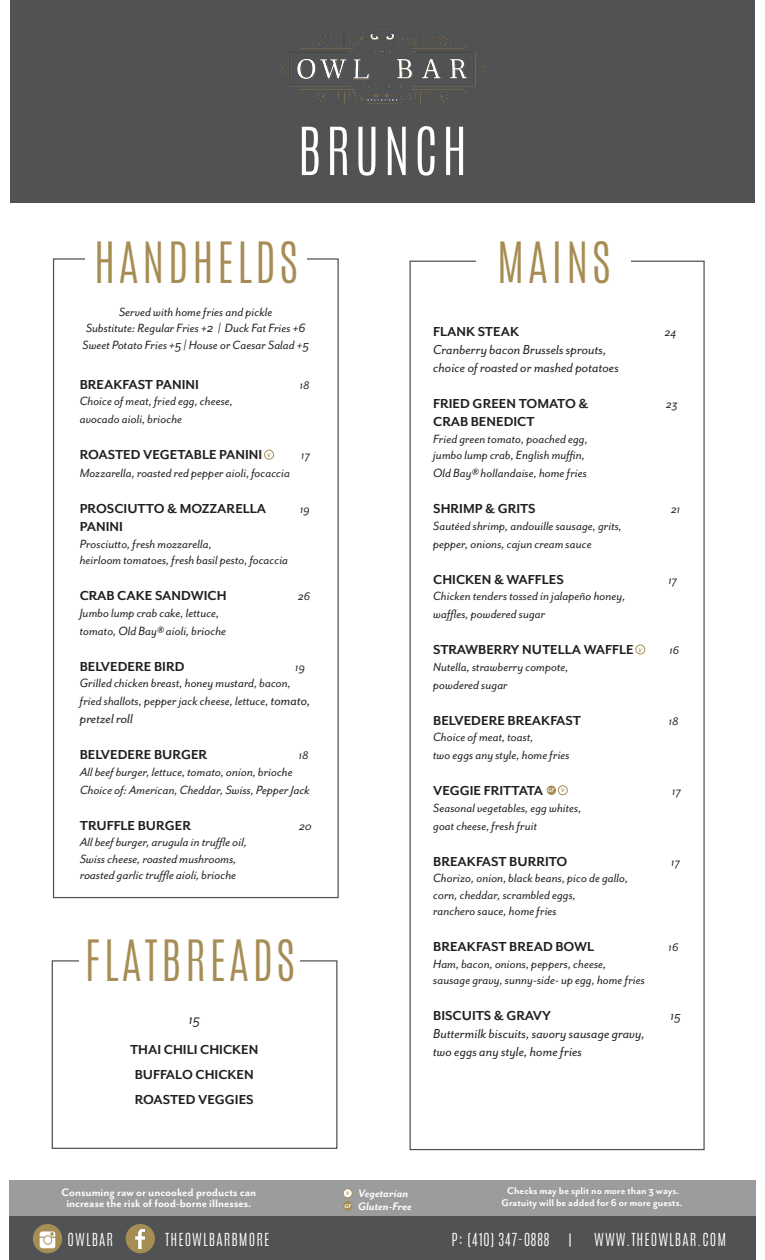
<style>
.page{position:relative;width:765px;height:1260px;background:#fff}
.page>*{position:absolute;margin:0;border:0;box-sizing:border-box;transform-origin:0 0}
.t1{font:300 56.25px "Antonio";letter-spacing:.07em;color:#fff}
.t2{font:300 47.5px "Antonio";letter-spacing:.07em;color:#a68d54}
.t3{font:700 15px "Mr Eaves San OT";color:#231f20}
.t4{font:italic 15px "Mr Eaves San OT";color:#231f20}
.t5{font:300 15px "Antonio";letter-spacing:.07em;color:#fff}
.t6{font:italic 13.75px/18px "Mr Eaves San OT";color:#231f20}
.t7{font:700 12.5px "Mr Eaves San OT";color:#fff}
.t8{font:italic 12.5px "Mr Eaves San OT";color:#231f20}
.t9{font:italic 700 12.5px "Mr Eaves San OT";color:#fff}
.t10{font:700 11.25px "Mr Eaves San OT";color:#fff}
.t11{font:italic 700 6.38px "Mr Eaves San OT";color:#fff}
.t12{font:italic 700 6.25px "Mr Eaves San OT";color:#fff}
.t13{font:italic 700 6px "Mr Eaves San OT";color:#a68d54}
.s1{font-size:15px}
</style>
<div class="page">
<div style="left:52px;top:960px;width:285px;height:189px;border:1px solid #505254"></div>
<div style="left:9px;top:1216px;width:747px;height:44px;background:#505254"></div>
<div style="left:33px;top:1224px;width:29px;height:29px;background:#a68d54;border-radius:50%"></div>
<img style="left:39px;top:1231px;width:17px;height:18px">
<div style="left:126px;top:1224px;width:29px;height:29px;background:#a68d54;border-radius:50%"></div>
<img style="left:132px;top:1226px;width:17px;height:23px">
<div style="left:264px;top:450px;width:10px;height:9px;border:1px solid #a68d54;border-radius:50%"></div>
<div style="left:9px;top:1180px;width:747px;height:36px;background:#9b9c9d"></div>
<div style="left:343px;top:1201px;width:9px;height:10px;background:#a68d54;border-radius:50%"></div>
<div style="left:343px;top:1189px;width:9px;height:9px;background:#fff;border-radius:50%"></div>
<div style="left:343px;top:1189px;width:9px;height:9px;border:1px solid #a68d54;border-radius:50%"></div>
<div style="left:558px;top:786px;width:10px;height:9px;border:1px solid #a68d54;border-radius:50%"></div>
<div style="left:547px;top:786px;width:9px;height:9px;background:#a68d54;border-radius:50%"></div>
<div style="left:636px;top:645px;width:9px;height:9px;border:1px solid #a68d54;border-radius:50%"></div>
<div style="left:10px;top:0;width:745px;height:202px;background:#505254"></div>
<img style="left:279px;top:29px;width:206px;height:75px">
<div style="left:80px;top:924px;width:220px;height:60px;background:#fff"></div>
<p class="t1" style="left:297px;top:111px;width:172px">BRUNCH</p>
<p class="t2" style="left:94px;top:228px;width:206px">HANDHELDS</p>
<p class="t2" style="left:497px;top:228px;width:115px">MAINS</p>
<p class="t6" style="left:119px;top:303px;width:155px">Served with home fries and pickle</p>
<p class="t6" style="left:86px;top:319px;width:221px">Substitute: Regular Fries +2 | Duck Fat Fries +6</p>
<p class="t6" style="left:82px;top:336px;width:228px">Sweet Potato Fries +5 | House or Caesar Salad +5</p>
<p class="t3" style="left:80px;top:376px;width:121px">BREAKFAST PANINI</p>
<p class="t8" style="left:300px;top:378px;width:11px">18</p>
<p class="t6" style="left:80px;top:392px;width:155px">Choice of meat, fried egg, cheese,</p>
<p class="t6" style="left:80px;top:410px;width:104px">avocado aioli, brioche</p>
<p class="t3" style="left:80px;top:446px;width:184px">ROASTED VEGETABLE PANINI</p>
<p class="t8" style="left:301px;top:449px;width:10px">17</p>
<p class="t6" style="left:80px;top:464px;width:212px">Mozzarella, roasted red pepper aioli, focaccia</p>
<p class="t3" style="left:80px;top:500px;width:188px">PROSCIUTTO &amp; MOZZARELLA</p>
<p class="t8" style="left:300px;top:503px;width:11px">19</p>
<p class="t3" style="left:80px;top:518px;width:45px">PANINI</p>
<p class="t6" style="left:80px;top:535px;width:134px">Prosciutto, fresh mozzarella,</p>
<p class="t6" style="left:80px;top:551px;width:210px">heirloom tomatoes, fresh basil pesto, focaccia</p>
<p class="t3" style="left:80px;top:587px;width:148px">CRAB CAKE SANDWICH</p>
<p class="t8" style="left:298px;top:590px;width:14px">26</p>
<p class="t6" style="left:80px;top:604px;width:141px">Jumbo lump crab cake, lettuce,</p>
<p class="t6" style="left:80px;top:622px;width:148px">tomato, Old Bay® aioli, brioche</p>
<p class="t3" style="left:80px;top:658px;width:106px">BELVEDERE BIRD</p>
<p class="t8" style="left:295px;top:660px;width:11px">19</p>
<p class="t6" style="left:80px;top:674px;width:232px">Grilled chicken breast, honey mustard, bacon, fried shallots, pepper jack cheese, lettuce, <span class="s1">tomato,</span></p>
<p class="t4" style="left:80px;top:711px;width:55px">pretzel roll</p>
<p class="t3" style="left:80px;top:746px;width:129px">BELVEDERE BURGER</p>
<p class="t8" style="left:299px;top:749px;width:11px">18</p>
<p class="t6" style="left:80px;top:763px;width:215px">All beef burger, lettuce, tomato, onion, brioche</p>
<p class="t6" style="left:80px;top:781px;width:233px">Choice of: American, Cheddar, Swiss, Pepper Jack</p>
<p class="t3" style="left:80px;top:817px;width:113px">TRUFFLE BURGER</p>
<p class="t8" style="left:299px;top:819px;width:15px">20</p>
<p class="t6" style="left:80px;top:833px;width:170px">All beef burger, arugula in truffle oil,</p>
<p class="t6" style="left:80px;top:850px;width:159px">Swiss cheese, roasted mushrooms,</p>
<p class="t6" style="left:80px;top:866px;width:158px">roasted garlic truffle aioli, brioche</p>
<p class="t13" style="left:267px;top:452px;width:5px">V</p>
<p class="t2" style="left:84px;top:927px;width:212px">FLATBREADS</p>
<p class="t4" style="left:189px;top:1012px;width:13px">15</p>
<p class="t3" style="left:130px;top:1041px;width:130px">THAI CHILI CHICKEN</p>
<p class="t3" style="left:135px;top:1066px;width:121px">BUFFALO CHICKEN</p>
<p class="t3" style="left:135px;top:1091px;width:120px">ROASTED VEGGIES</p>
<p class="t3" style="left:433px;top:323px;width:87px">FLANK STEAK</p>
<p class="t8" style="left:664px;top:326px;width:14px">24</p>
<p class="t4" style="left:433px;top:342px;width:175px">Cranberry bacon Brussels sprouts,</p>
<p class="t4" style="left:433px;top:360px;width:187px">choice of roasted or mashed potatoes</p>
<p class="t3" style="left:433px;top:395px;width:157px">FRIED GREEN TOMATO &amp;</p>
<p class="t8" style="left:666px;top:398px;width:14px">23</p>
<p class="t3" style="left:433px;top:413px;width:103px">CRAB BENEDICT</p>
<p class="t6" style="left:433px;top:430px;width:156px">Fried green tomato, poached egg,</p>
<p class="t6" style="left:433px;top:446px;width:153px">jumbo lump crab, English muffin,</p>
<p class="t6" style="left:433px;top:464px;width:155px">Old Bay® hollandaise, home fries</p>
<p class="t3" style="left:433px;top:500px;width:104px">SHRIMP &amp; GRITS</p>
<p class="t8" style="left:671px;top:503px;width:11px">21</p>
<p class="t6" style="left:433px;top:517px;width:190px">Sautéed shrimp, andouille sausage, grits,</p>
<p class="t6" style="left:433px;top:535px;width:160px">pepper, onions, cajun cream sauce</p>
<p class="t3" style="left:433px;top:571px;width:132px">CHICKEN &amp; WAFFLES</p>
<p class="t8" style="left:669px;top:573px;width:10px">17</p>
<p class="t6" style="left:433px;top:587px;width:194px">Chicken tenders tossed in jalapeño honey,</p>
<p class="t6" style="left:433px;top:605px;width:114px">waffles, powdered sugar</p>
<p class="t3" style="left:433px;top:641px;width:202px">STRAWBERRY NUTELLA WAFFLE</p>
<p class="t8" style="left:669px;top:644px;width:11px">16</p>
<p class="t6" style="left:433px;top:658px;width:137px">Nutella, strawberry compote,</p>
<p class="t6" style="left:433px;top:676px;width:76px">powdered sugar</p>
<p class="t3" style="left:433px;top:712px;width:149px">BELVEDERE BREAKFAST</p>
<p class="t8" style="left:669px;top:714px;width:11px">18</p>
<p class="t6" style="left:433px;top:728px;width:102px">Choice of meat, toast,</p>
<p class="t6" style="left:433px;top:746px;width:138px">two eggs any style, home fries</p>
<p class="t3" style="left:433px;top:782px;width:112px">VEGGIE FRITTATA</p>
<p class="t8" style="left:672px;top:785px;width:10px">17</p>
<p class="t6" style="left:433px;top:799px;width:150px">Seasonal vegetables, egg whites,</p>
<p class="t6" style="left:433px;top:817px;width:106px">goat cheese, fresh fruit</p>
<p class="t3" style="left:433px;top:853px;width:136px">BREAKFAST BURRITO</p>
<p class="t8" style="left:671px;top:855px;width:10px">17</p>
<p class="t6" style="left:433px;top:869px;width:197px">Chorizo, onion, black beans, pico de gallo,</p>
<p class="t6" style="left:433px;top:886px;width:144px">corn, cheddar, scrambled eggs,</p>
<p class="t6" style="left:433px;top:902px;width:125px">ranchero sauce, home fries</p>
<p class="t3" style="left:433px;top:938px;width:162px">BREAKFAST BREAD BOWL</p>
<p class="t8" style="left:669px;top:941px;width:11px">16</p>
<p class="t6" style="left:433px;top:955px;width:175px">Ham, bacon, onions, peppers, cheese,</p>
<p class="t6" style="left:433px;top:971px;width:213px">sausage gravy, sunny-side- up egg, home fries</p>
<p class="t3" style="left:433px;top:1007px;width:119px">BISCUITS &amp; GRAVY</p>
<p class="t6" style="left:671px;top:1007px;width:12px">15</p>
<p class="t4" style="left:433px;top:1026px;width:213px">Buttermilk biscuits, savory sausage gravy,</p>
<p class="t4" style="left:433px;top:1044px;width:150px">two eggs any style, home fries</p>
<p class="t13" style="left:639px;top:646px;width:5px">V</p>
<p class="t11" style="left:548px;top:787px;width:8px">GF</p>
<p class="t13" style="left:561px;top:787px;width:5px">V</p>
<p class="t7" style="left:62px;top:1185px;width:196px">Consuming raw or uncooked products can</p>
<p class="t13" style="left:346px;top:1190px;width:5px">V</p>
<p class="t9" style="left:358px;top:1187px;width:51px">Vegetarian</p>
<p class="t7" style="left:66px;top:1196px;width:186px">increase the risk of food-borne illnesses.</p>
<p class="t12" style="left:344px;top:1203px;width:8px">GF</p>
<p class="t9" style="left:358px;top:1199px;width:55px">Gluten-Free</p>
<p class="t10" style="left:507px;top:1185px;width:173px">Checks may be split no more than 3 ways.</p>
<p class="t10" style="left:502px;top:1196px;width:182px">Gratuity will be added for 6 or more guests.</p>
<p class="t5" style="left:68px;top:1229px;width:47px">OWLBAR</p>
<p class="t5" style="left:165px;top:1229px;width:105px">THEOWLBARBMORE</p>
<p class="t5" style="left:451px;top:1229px;width:122px">P: (410) 347-0888 |</p>
<p class="t5" style="left:594px;top:1229px;width:133px">WWW.THEOWLBAR.COM</p>
</div>
